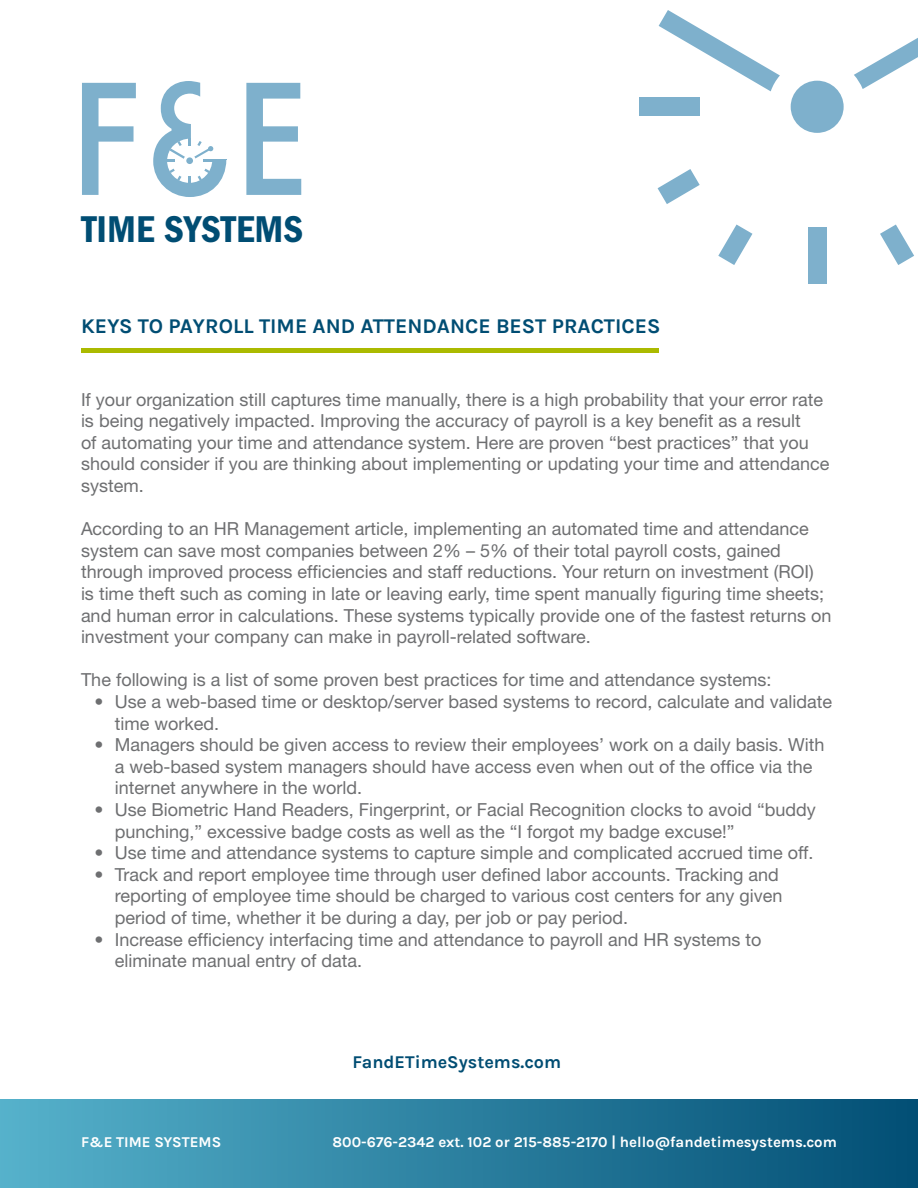
<style>
.page{position:relative;width:918px;height:1188px;background:#fff}
.page>*{position:absolute;margin:0;border:0;box-sizing:border-box;transform-origin:0 0}
.t1{font:600 condensed 38.55px "Franklin Gothic";color:#004d73}
.t2{font:700 21px "Karla";color:#004d73}
.t3{font:18px/21.6px "Helvetica Neue";color:#6e6f71}
.t4{font:700 18px "Karla";color:#004d73}
.t5{font:700 15px "Karla";color:#fff}
</style>
<div class="page">
<div style="left:0;top:1099px;width:918px;height:89px;background:linear-gradient(to right,#56b2cb,#024e74)"></div>
<svg style="left:82px;top:83px;width:54px;height:112px"></svg>
<svg style="left:246px;top:83px;width:55px;height:112px"></svg>
<svg style="left:153px;top:81px;width:73px;height:116px"></svg>
<div style="left:81px;top:348px;width:578px;height:5px;background:#abba00"></div>
<div style="left:809px;top:227px;width:18px;height:57px;background:#7eb0cc"></div>
<div style="left:639px;top:98px;width:60px;height:18px;background:#7eb0cc"></div>
<svg style="left:658px;top:169px;width:42px;height:35px"></svg>
<svg style="left:718px;top:225px;width:34px;height:40px"></svg>
<svg style="left:880px;top:225px;width:34px;height:40px"></svg>
<svg style="left:854px;top:38px;width:64px;height:51px"></svg>
<svg style="left:659px;top:10px;width:121px;height:81px"></svg>
<div style="left:791px;top:81px;width:53px;height:52px;background:#7eb0cc;border-radius:50%"></div>
<h1 class="t1" style="left:81px;top:208px;width:223px">TIME SYSTEMS</h1>
<p class="t2" style="left:81px;top:314px;width:581px">Keys to Payroll Time and Attendance Best Practices</p>
<p class="t3" style="left:81px;top:388px;width:750px">If your organization still captures time manually, there is a high probability that your error rate is being negatively impacted. Improving the accuracy of payroll is a key benefit as a result<br>of automating your time and attendance system. Here are proven “best practices” that you should consider if you are thinking about implementing or updating your time and attendance system.</p>
<p class="t3" style="left:81px;top:518px;width:752px">According to an HR Management article, implementing an automated time and attendance system can save most companies between 2% – 5% of their total payroll costs, gained through improved process efficiencies and staff reductions. Your return on investment (ROI)<br>is time theft such as coming in late or leaving early, time spent manually figuring time sheets; and human error in calculations. These systems typically provide one of the fastest returns on investment your company can make in payroll-related software.</p>
<p class="t3" style="left:81px;top:669px;width:692px">The following is a list of some proven best practices for time and attendance systems:</p>
<p class="t3" style="left:115px;top:691px;width:719px;text-indent:-20px">• Use a web-based time or desktop/server based systems to record, calculate and validate time worked.</p>
<p class="t3" style="left:115px;top:734px;width:711px;text-indent:-20px">• Managers should be given access to review their employees’ work on a daily basis. With a web-based system managers should have access even when out of the office via the internet anywhere in the world.</p>
<p class="t3" style="left:115px;top:799px;width:703px;text-indent:-20px">• Use Biometric Hand Readers, Fingerprint, or Facial Recognition clocks to avoid “buddy punching,” excessive badge costs as well as the “I forgot my badge excuse!”</p>
<p class="t3" style="left:94px;top:842px;width:721px">• Use time and attendance systems to capture simple and complicated accrued time off.</p>
<p class="t3" style="left:115px;top:863px;width:669px;text-indent:-20px">• Track and report employee time through user defined labor accounts. Tracking and reporting of employee time should be charged to various cost centers for any given period of time, whether it be during a day, per job or pay period.</p>
<p class="t3" style="left:115px;top:928px;width:648px;text-indent:-20px">• Increase efficiency interfacing time and attendance to payroll and HR systems to eliminate manual entry of data.</p>
<p class="t4" style="left:352px;top:1051px;width:210px">FandETimeSystems.com</p>
<p class="t5" style="left:81px;top:1134px;width:45px">F&amp;E TIME</p>
<p class="t5" style="left:154px;top:1134px;width:11px">SYSTEMS</p>
<p class="t5" style="left:333px;top:1134px;width:506px">800-676-2342 ext. 102 or 215-885-2170 | hello@fandetimesystems.com</p>
</div>
